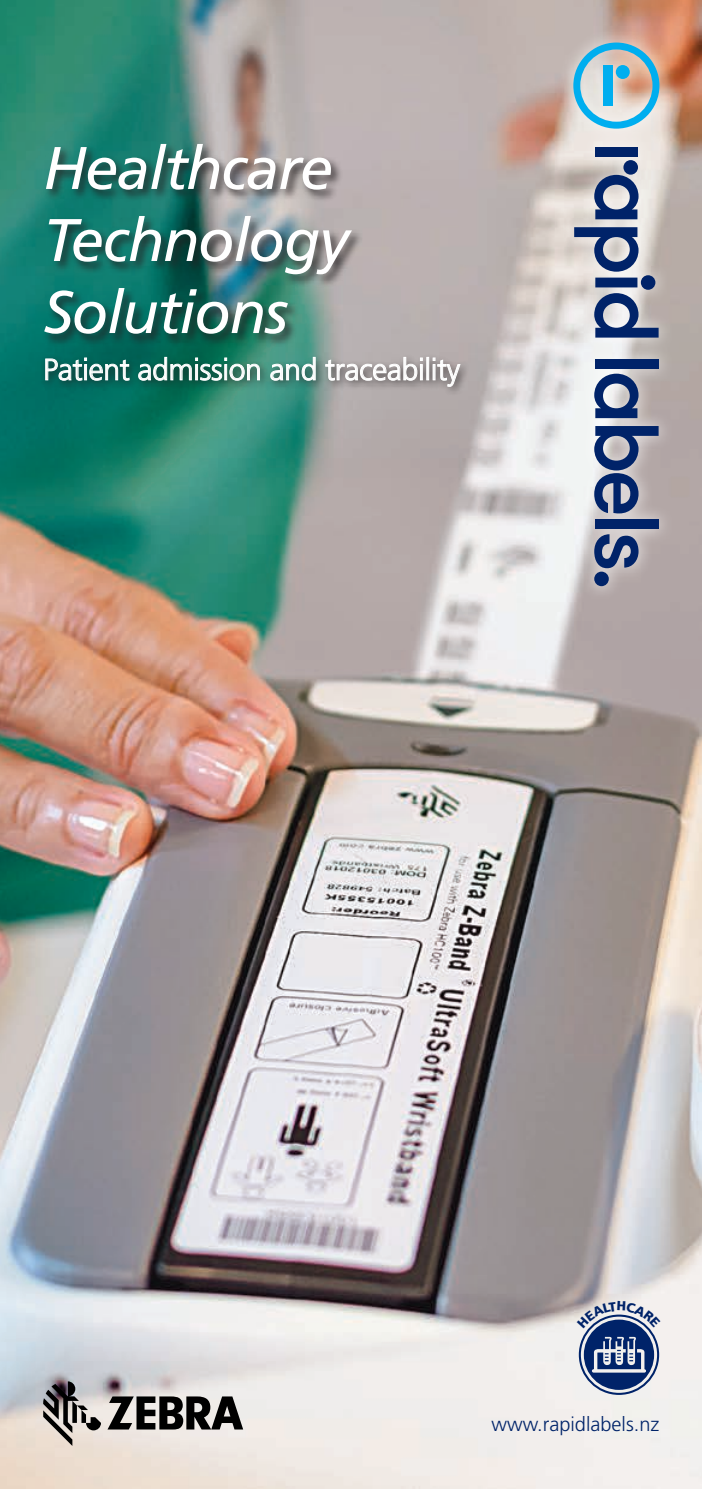
<style>
.page{position:relative;width:702px;height:1489px;background:#fff}
.page>*{position:absolute;margin:0;border:0;box-sizing:border-box;transform-origin:0 0}
.t1{font:italic 60px/72px "Frutiger";letter-spacing:-.025em;color:#fff}
.t2{font:300 30px "Frutiger";letter-spacing:-.01em;color:#fff}
.t3{font:300 20px "Frutiger";color:#002369}
</style>
<div class="page">
<img style="left:0;top:0;width:1px;height:506px">
<img style="left:1px;top:0;width:701px;height:1488px">
<div style="left:558px;top:27px;width:117px;height:574px;background:#fff;opacity:.9"></div>
<svg style="left:573px;top:43px;width:86px;height:86px;background:#9cc4d0"></svg>
<svg style="left:594px;top:175px;width:44px;height:44px;background:#5c6f97"></svg>
<svg style="left:574px;top:227px;width:84px;height:110px;background:#9099af"></svg>
<div style="left:595px;top:147px;width:42px;height:10px;background:#002369"></div>
<div style="left:623px;top:160px;width:15px;height:15px;background:#002369;border-radius:50%"></div>
<div style="left:595px;top:358px;width:63px;height:10px;background:#002369"></div>
<svg style="left:594px;top:373px;width:44px;height:45px"></svg>
<svg style="left:594px;top:426px;width:64px;height:87px;background:#717c9a"></svg>
<div style="left:595px;top:519px;width:63px;height:10px;background:#002369"></div>
<svg style="left:594px;top:534px;width:44px;height:34px"></svg>
<div style="left:594px;top:571px;width:14px;height:15px;background:#002369;border-radius:50%"></div>
<svg style="left:43px;top:1381px;width:58px;height:64px;background:#999492"></svg>
<svg style="left:107px;top:1396px;width:136px;height:33px;background:#5e5d5b"></svg>
<div style="left:42px;top:142px;width:321px;height:204px;background:#231f20;opacity:.8"></div>
<div style="left:40px;top:353px;width:429px;height:43px;background:#231f20;opacity:.8"></div>
<svg style="left:45px;top:357px;width:85px;height:24px;background:#45847d"></svg>
<svg style="left:138px;top:356px;width:122px;height:25px;background:#498879"></svg>
<svg style="left:270px;top:356px;width:46px;height:25px"></svg>
<svg style="left:325px;top:356px;width:97px;height:25px;background:#b3afaf"></svg>
<div style="left:426px;top:357px;width:3px;height:23px;border:1px solid #fff"></div>
<svg style="left:433px;top:357px;width:28px;height:30px"></svg>
<svg style="left:577px;top:1301px;width:83px;height:88px;background:#7c8cac"></svg>
<h1 class="t1" style="left:43px;top:132px;width:307px">Healthcare<br>Technology<br>Solutions</h1>
<p class="t2" style="left:43px;top:352px;width:418px">Patient admission and traceability</p>
<p class="t3" style="left:491px;top:1412px;width:169px">www.rapidlabels.nz</p>
</div>
